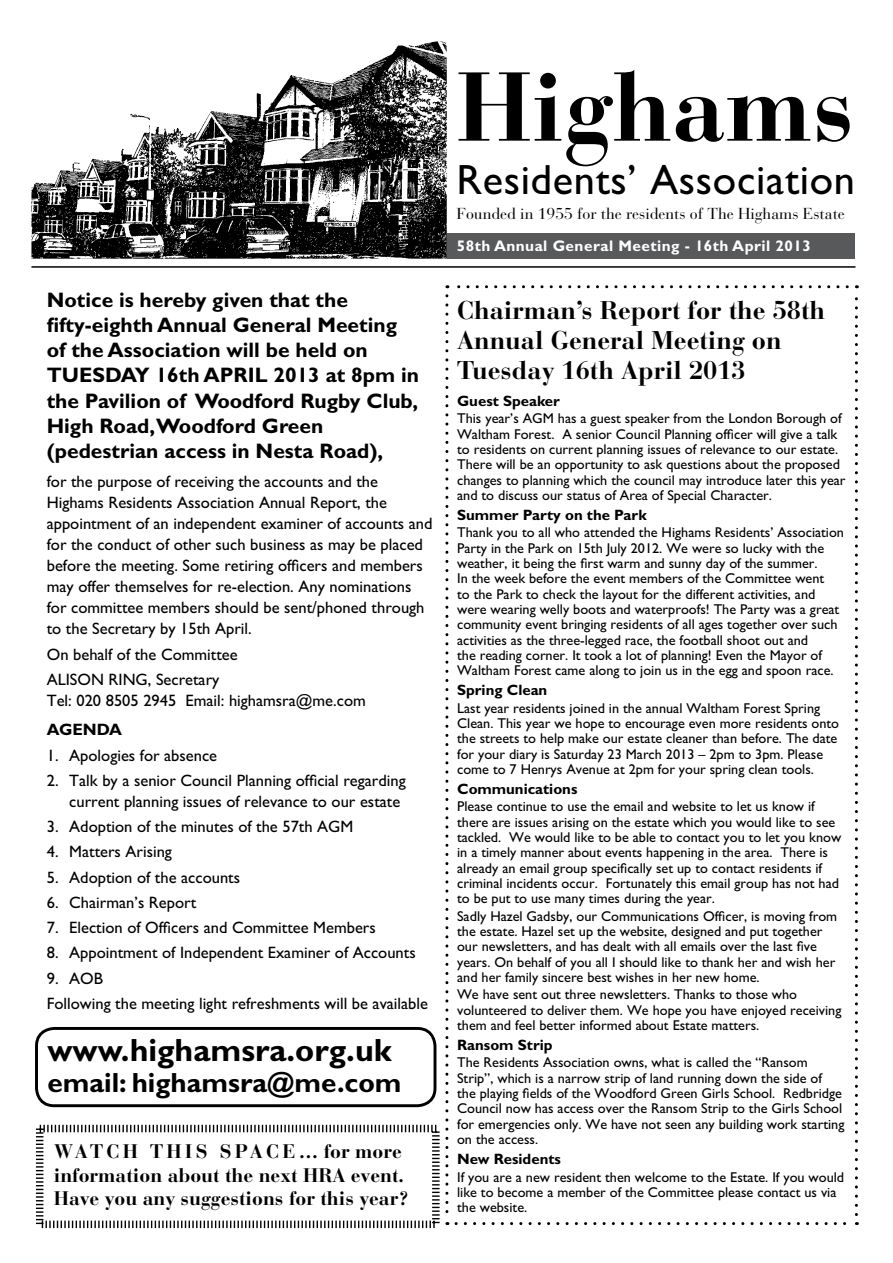
<style>
.page{position:relative;width:893px;height:1263px;background:#fff}
.page>*{position:absolute;margin:0;border:0;box-sizing:border-box;transform-origin:0 0}
.t1{font:700 96.9px "Bauer Bodoni CE";color:#000}
.t2{font:42.45px "M Gill Sans";letter-spacing:.015em;color:#000}
.t3{font:700 32.25px "Gill Sans";color:#000}
.t4{font:700 27.75px "Gill Sans";color:#000}
.t5{font:700 25.5px/30px "Bauer Bodoni CE";color:#000}
.t6{font:700 21px/25.2px "Gill Sans";color:#000}
.t7{font:700 19.5px/23.4px "Bauer Bodoni CE";color:#000}
.t8{font:16.5px/21px "M Gill Sans";color:#000}
.t9{font:700 16.5px "Gill Sans";color:#000}
.t10{font:15.75px "Bauer Bodoni CE";color:#000}
.t11{font:700 15.45px "Gill Sans";letter-spacing:.03em;color:#fff}
.t12{font:700 15px "Gill Sans";color:#000}
.t13{font:14.25px/15.3px "M Gill Sans";color:#000}
</style>
<div class="page">
<div style="left:445px;top:233px;width:410px;height:26px;background:#58595b"></div>
<hr style="left:31px;top:266px;width:824px;height:2px;background:#000">
<img style="left:31px;top:41px;width:416px;height:218px">
<svg style="left:456px;top:1222px;width:401px;height:3px"></svg>
<svg style="left:855px;top:285px;width:3px;height:929px"></svg>
<svg style="left:447px;top:285px;width:400px;height:3px"></svg>
<svg style="left:35px;top:296px;width:413px;height:933px"></svg>
<h3 class="t6" style="left:47px;top:287px;width:374px">Notice is hereby given that the fifty-eighth Annual General Meeting of the Association will be held on TUESDAY 16th APRIL 2013 at 8pm in the Pavilion of Woodford Rugby Club, High Road,Woodford Green (pedestrian access in Nesta Road),</h3>
<p class="t8" style="left:47px;top:471px;width:387px">for the purpose of receiving the accounts and the Highams Residents Association Annual Report, the appointment of an independent examiner of accounts and for the conduct of other such business as may be placed before the meeting. Some retiring officers and members may offer themselves for re-election. Any nominations for committee members should be sent/phoned through to the Secretary by 15th April.</p>
<p class="t8" style="left:47px;top:642px;width:192px;line-height:25.2px">On behalf of the Committee<br>ALISON RING, Secretary</p>
<p class="t8" style="left:47px;top:690px;width:321px">Tel: 020 8505 2945 Email: highamsra@me.com</p>
<p class="t9" style="left:47px;top:720px;width:77px">AGENDA</p>
<p class="t8" style="left:47px;top:745px;width:172px">1. Apologies for absence</p>
<p class="t8" style="left:69px;top:770px;width:338px;text-indent:-23px">2. Talk by a senior Council Planning official regarding current planning issues of relevance to our estate</p>
<p class="t8" style="left:47px;top:816px;width:308px">3. Adoption of the minutes of the 57th AGM</p>
<p class="t8" style="left:47px;top:841px;width:127px">4. Matters Arising</p>
<p class="t8" style="left:47px;top:867px;width:195px">5. Adoption of the accounts</p>
<p class="t8" style="left:47px;top:892px;width:151px">6. Chairman’s Report</p>
<p class="t8" style="left:47px;top:917px;width:331px">7. Election of Officers and Committee Members</p>
<p class="t8" style="left:47px;top:942px;width:370px">8. Appointment of Independent Examiner of Accounts</p>
<p class="t8" style="left:47px;top:966px;width:383px;line-height:25.2px">9. AOB<br>Following the meeting light refreshments will be available</p>
<h3 class="t3" style="left:47px;top:1031px;width:346px">www.highamsra.org.uk</h3>
<h3 class="t4" style="left:47px;top:1066px;width:356px">email: highamsra@me.com</h3>
<h3 class="t7" style="left:54px;top:1139px;width:38px">Watch</h3>
<h3 class="t7" style="left:54px;top:1139px;width:357px;text-indent:96px">th is spac e… for more information about the next HRA event.<br>Have you any suggestions for this year?</h3>
<h1 class="t1" style="left:456px;top:45px;width:400px">Highams</h1>
<h2 class="t2" style="left:456px;top:156px;width:400px">Residents’ Association</h2>
<p class="t10" style="left:456px;top:204px;width:390px">Founded in 1955 for the residents of The Highams Estate</p>
<p class="t11" style="left:457px;top:237px;width:356px">58th Annual General Meeting - 16th April 2013</p>
<h3 class="t5" style="left:457px;top:295px;width:369px">Chairman’s Report for the 58th<br>Annual General Meeting on<br>Tuesday 16th April 2013</h3>
<p class="t12" style="left:457px;top:392px;width:104px">Guest Speaker</p>
<p class="t13" style="left:457px;top:411px;width:390px">This year’s AGM has a guest speaker from the London Borough of Waltham Forest. A senior Council Planning officer will give a talk to residents on current planning issues of relevance to our estate.<br>There will be an opportunity to ask questions about the proposed changes to planning which the council may introduce later this year and to discuss our status of Area of Special Character.</p>
<p class="t12" style="left:457px;top:506px;width:191px">Summer Party on the Park</p>
<p class="t13" style="left:457px;top:525px;width:388px">Thank you to all who attended the Highams Residents’ Association Party in the Park on 15th July 2012. We were so lucky with the weather, it being the first warm and sunny day of the summer.<br>In the week before the event members of the Committee went<br>to the Park to check the layout for the different activities, and were wearing welly boots and waterproofs! The Party was a great community event bringing residents of all ages together over such activities as the three-legged race, the football shoot out and<br>the reading corner. It took a lot of planning! Even the Mayor of Waltham Forest came along to join us in the egg and spoon race.</p>
<p class="t12" style="left:457px;top:681px;width:92px">Spring Clean</p>
<p class="t13" style="left:457px;top:700px;width:384px">Last year residents joined in the annual Waltham Forest Spring Clean. This year we hope to encourage even more residents onto the streets to help make our estate cleaner than before. The date for your diary is Saturday 23 March 2013 – 2pm to 3pm. Please come to 7 Henrys Avenue at 2pm for your spring clean tools.</p>
<p class="t12" style="left:457px;top:780px;width:122px">Communications</p>
<p class="t13" style="left:457px;top:799px;width:386px">Please continue to use the email and website to let us know if there are issues arising on the estate which you would like to see tackled. We would like to be able to contact you to let you know in a timely manner about events happening in the area. There is already an email group specifically set up to contact residents if criminal incidents occur. Fortunately this email group has not had to be put to use many times during the year.</p>
<p class="t13" style="left:457px;top:908px;width:382px">Sadly Hazel Gadsby, our Communications Officer, is moving from the estate. Hazel set up the website, designed and put together our newsletters, and has dealt with all emails over the last five years. On behalf of you all I should like to thank her and wish her and her family sincere best wishes in her new home.</p>
<p class="t13" style="left:457px;top:987px;width:386px">We have sent out three newsletters. Thanks to those who volunteered to deliver them. We hope you have enjoyed receiving them and feel better informed about Estate matters.</p>
<p class="t12" style="left:457px;top:1036px;width:97px">Ransom Strip</p>
<p class="t13" style="left:457px;top:1055px;width:389px">The Residents Association owns, what is called the “Ransom Strip”, which is a narrow strip of land running down the side of<br>the playing fields of the Woodford Green Girls School. Redbridge Council now has access over the Ransom Strip to the Girls School for emergencies only. We have not seen any building work starting on the access.</p>
<p class="t12" style="left:457px;top:1150px;width:105px">New Residents</p>
<p class="t13" style="left:457px;top:1169px;width:389px">If you are a new resident then welcome to the Estate. If you would like to become a member of the Committee please contact us via the website.</p>
</div>
